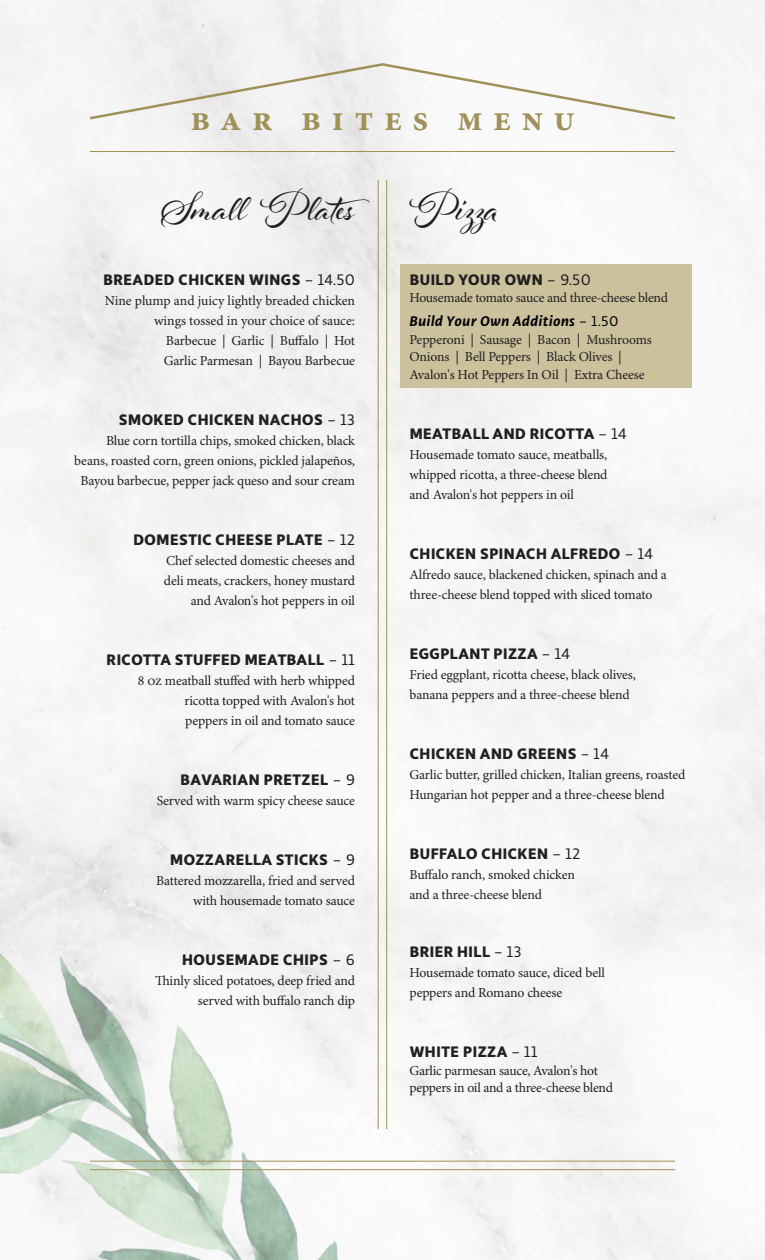
<style>
.page{position:relative;width:765px;height:1260px;background:#fff}
.page>*{position:absolute;margin:0;border:0;box-sizing:border-box;transform-origin:0 0}
.Heading_1{font:42.5px "Al Fresco";letter-spacing:.035em;color:#231f20}
.Paragraph_Style_7{font:700 35px "Minion Pro";letter-spacing:.3em;color:#9f9157}
.Heading_2__Food_Name{font:800 16.25px "Libertad";letter-spacing:.035em;color:#231f20}
.Paragraph_Style_19{font:italic 700 15px "Libertad";letter-spacing:.03em;color:#000}
.Body_Copy__Meal_Desc{font:13.75px/20px "Minion Pro";letter-spacing:-.01em;color:#231f20;text-align:right}
.Paragraph_Style_17{font:13.75px/17.5px "Minion Pro";letter-spacing:-.02em;color:#231f20}
.Paragraph_Style_5{font:13.75px/17.5px "Minion Pro";letter-spacing:-.01em;color:#231f20}
.s1{font-weight:400}
.s2{font-weight:400;font-style:normal}
</style>
<div class="page">
<img style="left:0;top:0;width:765px;height:1260px">
<div style="left:400px;top:264px;width:291px;height:124px;background:#cbc19d"></div>
<svg style="left:87px;top:62px;width:591px;height:59px"></svg>
<hr style="left:90px;top:1161px;width:585px;height:1px;background:#9f9157">
<hr style="left:90px;top:1169px;width:585px;height:1px;background:#9f9157">
<hr style="left:386px;top:180px;width:1px;height:949px;background:#9f9157">
<hr style="left:378px;top:180px;width:1px;height:949px;background:#9f9157">
<hr style="left:90px;top:151px;width:585px;height:1px;background:#9f9157">
<p class="Paragraph_Style_7" style="left:190px;top:94px;width:386px">bar bites menu</p>
<p class="Heading_1" style="left:161px;top:180px;width:216px">Small Plates</p>
<p class="Heading_2__Food_Name" style="left:104px;top:268px;width:253px">BREADED CHICKEN WINGS <span class="s1">– 14.50</span></p>
<p class="Body_Copy__Meal_Desc" style="left:105px;top:291px;width:252px">Nine plump and juicy lightly breaded chicken wings tossed in your choice of sauce:</p>
<p class="Body_Copy__Meal_Desc" style="left:166px;top:331px;width:191px">Barbecue | Garlic | Buffalo | Hot</p>
<p class="Body_Copy__Meal_Desc" style="left:164px;top:351px;width:193px">Garlic Parmesan | Bayou Barbecue</p>
<p class="Heading_2__Food_Name" style="left:119px;top:408px;width:238px">SMOKED CHICKEN NACHOS <span class="s1">– 13</span></p>
<p class="Body_Copy__Meal_Desc" style="left:74px;top:431px;width:282px">Blue corn tortilla chips, smoked chicken, black beans, roasted corn, green onions, pickled jalapeños,<br>Bayou barbecue, pepper jack queso and sour cream</p>
<p class="Heading_2__Food_Name" style="left:134px;top:528px;width:223px">DOMESTIC CHEESE PLATE <span class="s1">– 12</span></p>
<p class="Body_Copy__Meal_Desc" style="left:164px;top:551px;width:193px">Chef selected domestic cheeses and deli meats, crackers, honey mustard and Avalon's hot peppers in oil</p>
<p class="Heading_2__Food_Name" style="left:107px;top:648px;width:250px">RICOTTA STUFFED MEATBALL <span class="s1">– 11</span></p>
<p class="Body_Copy__Meal_Desc" style="left:184px;top:671px;width:172px;text-align:justify;text-indent:-46px">8 oz meatball stuffed with herb whipped ricotta topped with Avalon's hot peppers in oil and tomato sauce</p>
<p class="Heading_2__Food_Name" style="left:181px;top:768px;width:176px">BAVARIAN PRETZEL <span class="s1">– 9</span></p>
<p class="Body_Copy__Meal_Desc" style="left:157px;top:791px;width:200px">Served with warm spicy cheese sauce</p>
<p class="Heading_2__Food_Name" style="left:170px;top:848px;width:186px">MOZZARELLA STICKS <span class="s1">– 9</span></p>
<p class="Body_Copy__Meal_Desc" style="left:156px;top:871px;width:200px">Battered mozzarella, fried and served with housemade tomato sauce</p>
<p class="Heading_2__Food_Name" style="left:182px;top:948px;width:174px">HOUSEMADE CHIPS <span class="s1">– 6</span></p>
<p class="Body_Copy__Meal_Desc" style="left:155px;top:971px;width:202px">Thinly sliced potatoes, deep fried and served with buffalo ranch dip</p>
<p class="Heading_1" style="left:409px;top:180px;width:90px">Pizza</p>
<p class="Heading_2__Food_Name" style="left:410px;top:268px;width:183px">BUILD YOUR OWN <span class="s1">– 9.50</span></p>
<p class="Paragraph_Style_17" style="left:409px;top:290px;width:260px">Housemade tomato sauce and three-cheese blend</p>
<p class="Paragraph_Style_19" style="left:409px;top:311px;width:211px">Build Your Own Additions <span class="s2">– 1.50</span></p>
<p class="Paragraph_Style_5" style="left:409px;top:331px;width:244px">Pepperoni | Sausage | Bacon | Mushrooms<br>Onions | Bell Peppers | Black Olives |<br>Avalon's Hot Peppers In Oil | Extra Cheese</p>
<p class="Heading_2__Food_Name" style="left:410px;top:422px;width:219px">MEATBALL AND RICOTTA <span class="s1">– 14</span></p>
<p class="Body_Copy__Meal_Desc" style="left:409px;top:445px;width:200px;text-align:justify">Housemade tomato sauce, meatballs, whipped ricotta, a three-cheese blend and Avalon's hot peppers in oil</p>
<p class="Heading_2__Food_Name" style="left:410px;top:542px;width:245px">CHICKEN SPINACH ALFREDO <span class="s1">– 14</span></p>
<p class="Body_Copy__Meal_Desc" style="left:409px;top:565px;width:259px;text-align:left">Alfredo sauce, blackened chicken, spinach and a three-cheese blend topped with sliced tomato</p>
<p class="Heading_2__Food_Name" style="left:410px;top:642px;width:162px">EGGPLANT PIZZA <span class="s1">– 14</span></p>
<p class="Body_Copy__Meal_Desc" style="left:409px;top:665px;width:228px;text-align:left">Fried eggplant, ricotta cheese, black olives, banana peppers and a three-cheese blend</p>
<p class="Heading_2__Food_Name" style="left:410px;top:742px;width:201px">CHICKEN AND GREENS <span class="s1">– 14</span></p>
<p class="Body_Copy__Meal_Desc" style="left:409px;top:765px;width:277px;text-align:left">Garlic butter, grilled chicken, Italian greens, roasted<br>Hungarian hot pepper and a three-cheese blend</p>
<p class="Heading_2__Food_Name" style="left:410px;top:842px;width:172px">BUFFALO CHICKEN <span class="s1">– 12</span></p>
<p class="Body_Copy__Meal_Desc" style="left:409px;top:865px;width:167px;text-align:left">Buffalo ranch, smoked chicken and a three-cheese blend</p>
<p class="Heading_2__Food_Name" style="left:410px;top:940px;width:113px">BRIER HILL <span class="s1">– 13</span></p>
<p class="Body_Copy__Meal_Desc" style="left:409px;top:963px;width:197px;text-align:left">Housemade tomato sauce, diced bell peppers and Romano cheese</p>
<p class="Heading_2__Food_Name" style="left:410px;top:1040px;width:129px">WHITE PIZZA <span class="s1">– 11</span></p>
<p class="Paragraph_Style_17" style="left:409px;top:1062px;width:205px">Garlic parmesan sauce, Avalon's hot peppers in oil and a three-cheese blend</p>
</div>
